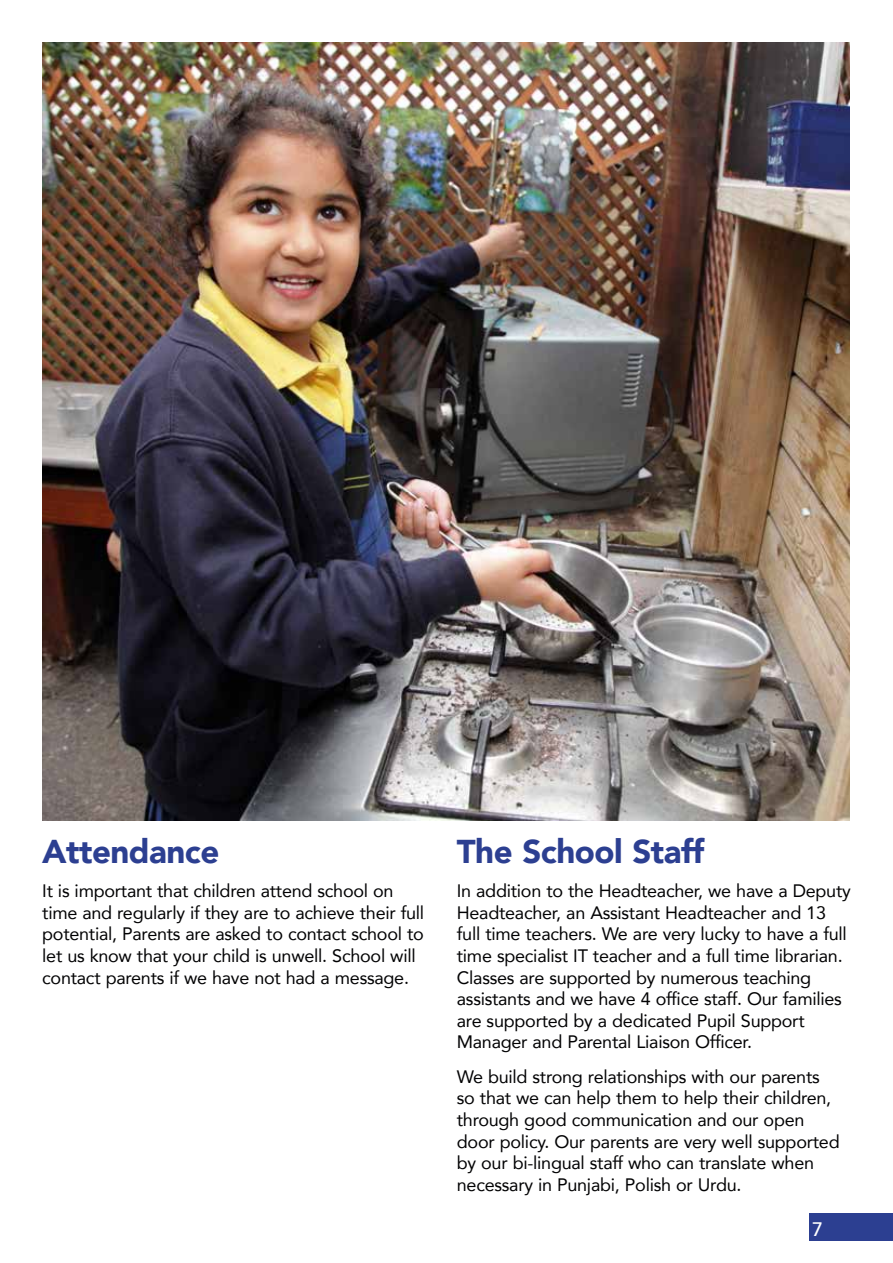
<style>
.page{position:relative;width:893px;height:1263px;background:#fff}
.page>*{position:absolute;margin:0;border:0;box-sizing:border-box;transform-origin:0 0}
.t1{font:900 33px "Avenir";letter-spacing:-.015em;color:#2c3f91}
.t2{font:500 19.5px "Avenir";color:#fff}
.t3{font:18px/21.6px "Avenir";letter-spacing:-.015em;color:#020203}
</style>
<div class="page">
<div style="left:809px;top:1213px;width:84px;height:27px;background:#2c3f91"></div>
<img style="left:42px;top:43px;width:808px;height:778px">
<h1 class="t1" style="left:42px;top:830px;width:179px">Attendance</h1>
<p class="t3" style="left:42px;top:881px;width:384px">It is important that children attend school on time and regularly if they are to achieve their full potential, Parents are asked to contact school to let us know that your child is unwell. School will contact parents if we have not had a message.</p>
<h1 class="t1" style="left:457px;top:830px;width:249px">The School Staff</h1>
<p class="t3" style="left:457px;top:881px;width:395px">In addition to the Headteacher, we have a Deputy Headteacher, an Assistant Headteacher and 13 full time teachers. We are very lucky to have a full time specialist IT teacher and a full time librarian.<br>Classes are supported by numerous teaching assistants and we have 4 office staff. Our families are supported by a dedicated Pupil Support Manager and Parental Liaison Officer.</p>
<p class="t3" style="left:457px;top:1066px;width:384px">We build strong relationships with our parents so that we can help them to help their children, through good communication and our open door policy. Our parents are very well supported by our bi-lingual staff who can translate when necessary in Punjabi, Polish or Urdu.</p>
<p class="t2" style="left:812px;top:1217px;width:12px">7</p>
</div>
